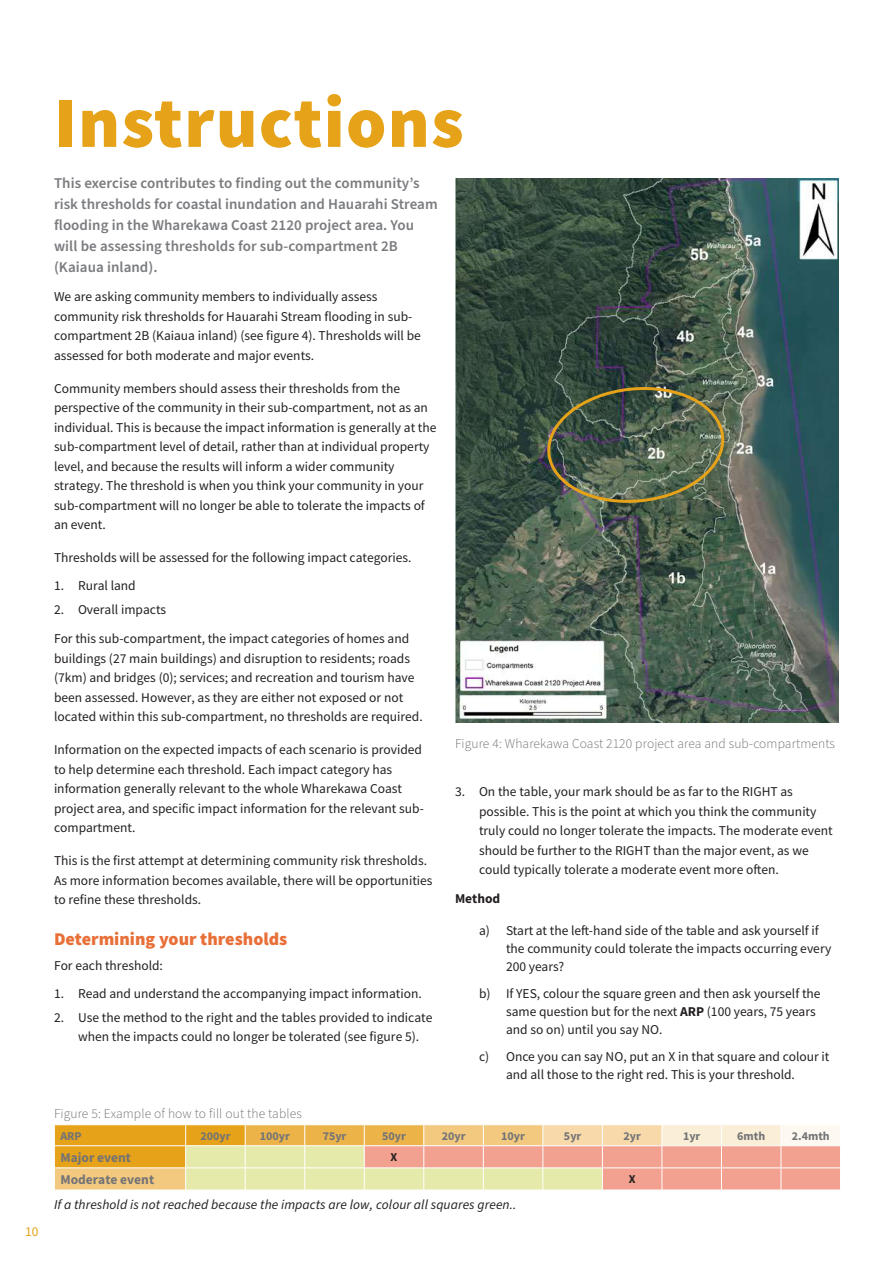
<style>
.page{position:relative;width:893px;height:1263px;background:#fff}
.page>*{position:absolute;margin:0;border:0;box-sizing:border-box;transform-origin:0 0}
.t1{font:900 72px "Source Sans Pro";letter-spacing:.02em;color:#e6a218}
.t2{font:900 18px "Source Sans Pro";color:#e87038}
.t3{font:600 15px/21px "Source Sans Pro";letter-spacing:.005em;color:#7a7c7f}
.t4{font:13.5px/19.5px "Source Sans Pro";color:#231f20}
.t5{font:300 13.5px "Source Sans Pro";letter-spacing:.01em;color:#6c6d70}
.t6{font:italic 13.5px "Source Sans Pro";letter-spacing:.005em;color:#231f20}
.t7{font:700 13.5px "Source Sans Pro";color:#727376}
.t8{font:700 13.5px "Source Sans Pro";color:#231f20}
.t9{font:13.5px "Source Sans Pro";color:#e6a218}
.t10{font:700 12px "Source Sans Pro";color:#727376}
.t11{font:700 12px "Source Sans Pro";color:#231f20}
.s1{font-weight:700}
</style>
<div class="page">
<svg style="left:54px;top:1125px;width:787px;height:65px;background:#eec58d"></svg>
<img style="left:455px;top:179px;width:384px;height:543px">
<img style="left:546px;top:384px;width:180px;height:122px">
<p class="t9" style="left:25px;top:1223px;width:15px">10</p>
<h1 class="t1" style="left:54px;top:73px;width:411px">Instructions</h1>
<p class="t3" style="left:54px;top:173px;width:385px">This exercise contributes to finding out the community’s risk thresholds for coastal inundation and Hauarahi Stream flooding in the Wharekawa Coast 2120 project area. You will be assessing thresholds for sub-compartment 2B (Kaiaua inland).</p>
<p class="t4" style="left:54px;top:287px;width:368px">We are asking community members to individually assess community risk thresholds for Hauarahi Stream flooding in sub&shy;compartment 2B (Kaiaua inland) (see figure 4). Thresholds will be assessed for both moderate and major events.</p>
<p class="t4" style="left:54px;top:379px;width:384px">Community members should assess their thresholds from the perspective of the community in their sub-compartment, not as an individual. This is because the impact information is generally at the sub-compartment level of detail, rather than at individual property level, and because the results will inform a wider community strategy. The threshold is when you think your community in your sub-compartment will no longer be able to tolerate the impacts of an event.</p>
<p class="t4" style="left:54px;top:548px;width:359px">Thresholds will be assessed for the following impact categories.</p>
<p class="t4" style="left:54px;top:576px;width:83px">1. Rural land</p>
<p class="t4" style="left:54px;top:595px;width:357px;line-height:28.8px">2. Overall impacts<br>For this sub-compartment, the impact categories of homes and</p>
<p class="t4" style="left:54px;top:648px;width:370px">buildings (27 main buildings) and disruption to residents; roads (7km) and bridges (0); services; and recreation and tourism have been assessed. However, as they are either not exposed or not located within this sub-compartment, no thresholds are required.</p>
<p class="t4" style="left:54px;top:740px;width:371px">Information on the expected impacts of each scenario is provided to help determine each threshold. Each impact category has information generally relevant to the whole Wharekawa Coast project area, and specific impact information for the relevant sub&shy;compartment.</p>
<p class="t4" style="left:54px;top:851px;width:380px">This is the first attempt at determining community risk thresholds.<br>As more information becomes available, there will be opportunities to refine these thresholds.</p>
<h2 class="t2" style="left:54px;top:927px;width:235px">Determining your thresholds</h2>
<p class="t4" style="left:54px;top:956px;width:110px">For each threshold:</p>
<p class="t4" style="left:54px;top:984px;width:369px">1. Read and understand the accompanying impact information.</p>
<p class="t4" style="left:78px;top:1007px;width:356px;text-indent:-24px">2. Use the method to the right and the tables provided to indicate when the impacts could no longer be tolerated (see figure 5).</p>
<p class="t5" style="left:455px;top:735px;width:382px">Figure 4: Wharekawa Coast 2120 project area and sub-compartments</p>
<p class="t4" style="left:479px;top:782px;width:355px;text-indent:-24px">3. On the table, your mark should be as far to the RIGHT as possible. This is the point at which you think the community truly could no longer tolerate the impacts. The moderate event should be further to the RIGHT than the major event, as we could typically tolerate a moderate event more often.</p>
<p class="t8" style="left:455px;top:889px;width:47px">Method</p>
<p class="t4" style="left:506px;top:921px;width:327px;line-height:18px;text-indent:-27px">a) Start at the left-hand side of the table and ask yourself if the community could tolerate the impacts occurring every<br>200 years?</p>
<p class="t4" style="left:506px;top:984px;width:316px;line-height:18px;text-indent:-27px">b) If YES, colour the square green and then ask yourself the same question but for the next <span class="s1">ARP</span> (100 years, 75 years and so on) until you say NO.</p>
<p class="t4" style="left:479px;top:1048px;width:352px;line-height:18px;text-align:center">c) Once you can say NO, put an X in that square and colour it and all those to the right red. This is your threshold.</p>
<p class="t5" style="left:54px;top:1105px;width:249px">Figure 5: Example of how to fill out the tables</p>
<p class="t10" style="left:60px;top:1127px;width:23px">ARP</p>
<p class="t10" style="left:200px;top:1127px;width:32px">200yr</p>
<p class="t10" style="left:260px;top:1127px;width:32px">100yr</p>
<p class="t10" style="left:323px;top:1127px;width:25px">75yr</p>
<p class="t10" style="left:382px;top:1127px;width:25px">50yr</p>
<p class="t10" style="left:442px;top:1127px;width:25px">20yr</p>
<p class="t10" style="left:501px;top:1127px;width:25px">10yr</p>
<p class="t10" style="left:564px;top:1127px;width:19px">5yr</p>
<p class="t10" style="left:623px;top:1127px;width:19px">2yr</p>
<p class="t10" style="left:683px;top:1127px;width:19px">1yr</p>
<p class="t10" style="left:737px;top:1127px;width:30px">6mth</p>
<p class="t10" style="left:792px;top:1127px;width:40px">2.4mth</p>
<p class="t7" style="left:60px;top:1148px;width:72px">Major event</p>
<p class="t11" style="left:391px;top:1149px;width:8px">X</p>
<p class="t7" style="left:60px;top:1170px;width:95px">Moderate event</p>
<p class="t11" style="left:629px;top:1171px;width:8px">X</p>
<p class="t6" style="left:54px;top:1195px;width:464px">If a threshold is not reached because the impacts are low, colour all squares green..</p>
</div>
